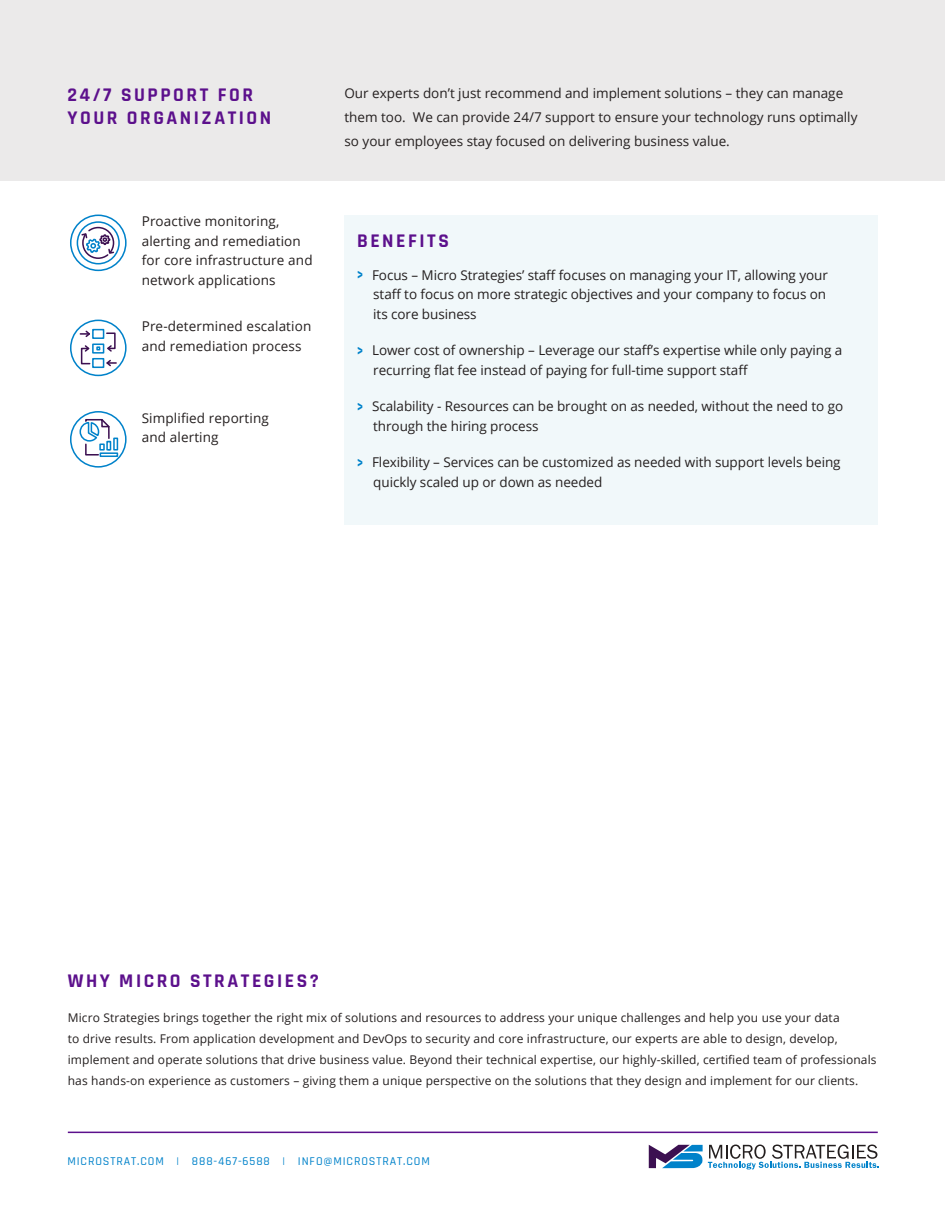
<style>
.page{position:relative;width:945px;height:1215px;background:#fff}
.page>*{position:absolute;margin:0;border:0;box-sizing:border-box;transform-origin:0 0}
.t1{font:700 19.5px/23.2px "Rajdhani";letter-spacing:.13em;color:#5c108c}
.t2{font:13.5px/19.5px "Open Sans";letter-spacing:-.005em;color:#241f1f}
.t3{font:12px/21px "Open Sans";letter-spacing:.01em;color:#241f1f}
.t4{font:500 12px "Rajdhani";letter-spacing:.075em;color:#0082ca}
.s1{font-family:"Rajdhani";font-weight:700;font-size:19.5px;color:#0082ca}
</style>
<div class="page">
<svg style="left:649px;top:1145px;width:230px;height:24px"></svg>
<hr style="left:68px;top:1132px;width:810px;height:1px;background:#5c108c">
<div style="left:0;top:0;width:945px;height:181px;background:#ebeaea"></div>
<div style="left:70px;top:320px;width:57px;height:56px;border:2px solid #0082ca;border-radius:50%"></div>
<svg style="left:80px;top:329px;width:36px;height:39px"></svg>
<svg style="left:79px;top:418px;width:32px;height:38px"></svg>
<div style="left:106px;top:441px;width:4px;height:10px;border:2px solid #0082ca"></div>
<div style="left:113px;top:438px;width:5px;height:13px;border:2px solid #0082ca"></div>
<div style="left:100px;top:452px;width:18px;height:5px;border:2px solid #0082ca"></div>
<div style="left:70px;top:411px;width:57px;height:57px;border:2px solid #0082ca;border-radius:50%"></div>
<div style="left:344px;top:215px;width:534px;height:309px;background:#f1f8fa"></div>
<div style="left:77px;top:221px;width:43px;height:43px;border:2px solid #0082ca;border-radius:50%"></div>
<svg style="left:80px;top:226px;width:35px;height:38px"></svg>
<div style="left:70px;top:215px;width:57px;height:56px;border:2px solid #0082ca;border-radius:50%"></div>
<h1 class="t1" style="left:68px;top:83px;width:205px">24/7 SUPPORT FOR<br>YOUR ORGANIZATION</h1>
<p class="t2" style="left:344px;top:81px;width:515px;line-height:24px">Our experts don’t just recommend and implement solutions – they can manage them too. We can provide 24/7 support to ensure your technology runs optimally so your employees stay focused on delivering business value.</p>
<p class="t2" style="left:142px;top:211px;width:172px">Proactive monitoring, alerting and remediation for core infrastructure and network applications</p>
<p class="t2" style="left:142px;top:316px;width:171px">Pre-determined escalation and remediation process</p>
<p class="t2" style="left:142px;top:408px;width:129px">Simplified reporting and alerting</p>
<h1 class="t1" style="left:357px;top:229px;width:93px">BENEFITS</h1>
<p class="t2" style="left:373px;top:265px;width:456px;text-indent:-16px"><span class="s1">&gt;</span> Focus – Micro Strategies’ staff focuses on managing your IT, allowing your staff to focus on more strategic objectives and your company to focus on its core business</p>
<p class="t2" style="left:373px;top:340px;width:471px;text-indent:-16px"><span class="s1">&gt;</span> Lower cost of ownership – Leverage our staff’s expertise while only paying a recurring flat fee instead of paying for full-time support staff</p>
<p class="t2" style="left:373px;top:396px;width:471px;text-indent:-16px"><span class="s1">&gt;</span> Scalability - Resources can be brought on as needed, without the need to go through the hiring process</p>
<p class="t2" style="left:373px;top:452px;width:469px;text-indent:-16px"><span class="s1">&gt;</span> Flexibility – Services can be customized as needed with support levels being quickly scaled up or down as needed</p>
<h1 class="t1" style="left:68px;top:970px;width:253px">WHY MICRO STRATEGIES?</h1>
<p class="t3" style="left:68px;top:1006px;width:810px">Micro Strategies brings together the right mix of solutions and resources to address your unique challenges and help you use your data<br>to drive results. From application development and DevOps to security and core infrastructure, our experts are able to design, develop, implement and operate solutions that drive business value. Beyond their technical expertise, our highly-skilled, certified team of professionals has hands-on experience as customers – giving them a unique perspective on the solutions that they design and implement for our clients.</p>
<p class="t4" style="left:68px;top:1154px;width:364px">MICROSTRAT.COM | 888-467-6588 | INFO@MICROSTRAT.COM</p>
</div>
